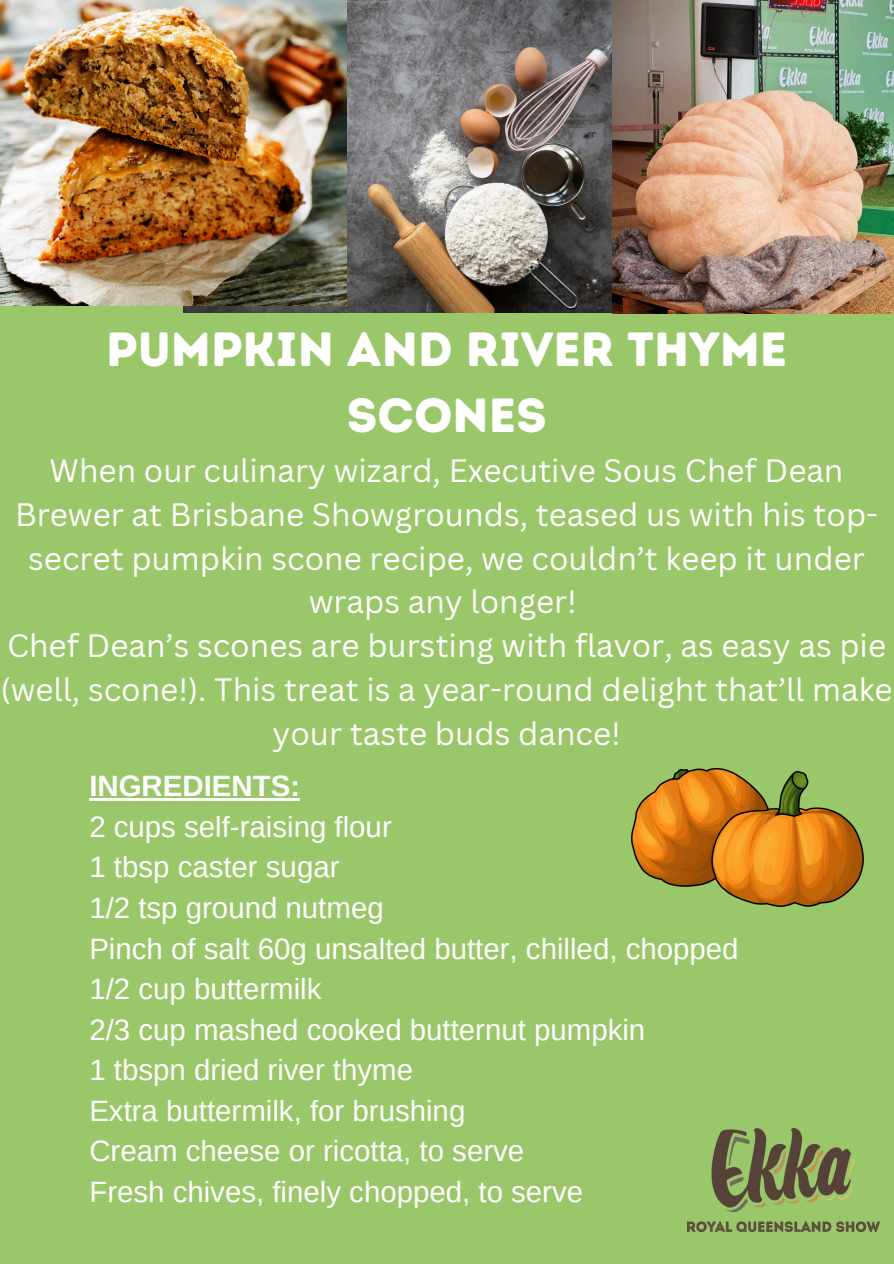
<style>
.page{position:relative;width:894px;height:1264px;background:#fff}
.page>*{position:absolute;margin:0;border:0;box-sizing:border-box;transform-origin:0 0}
.t1{font:48px/66.3px "Intro Rust Base";color:#fff;text-align:center}
.t2{font:31.5px/43.8px "Canva Sans";color:#fff;text-align:center}
.t3{font:29.4px "Arimo";color:#fff}
.t4{font:700 29.4px "Arimo";color:#fff}
</style>
<div class="page">
<div style="left:0;top:0;width:893px;height:1263px;background:#99c769"></div>
<img style="left:687px;top:1128px;width:192px;height:103px">
<img style="left:183px;top:0;width:710px;height:313px">
<img style="left:0;top:0;width:346px;height:305px">
<img style="left:631px;top:769px;width:231px;height:137px">
<hr style="left:89px;top:798px;width:211px;height:3px;background:#fff">
<p class="t1" style="left:106px;top:316px;width:682px">PUMPKIN AND RIVER THYME<br>SCONES</p>
<p class="t2" style="left:15px;top:447px;width:864px">When our culinary wizard, Executive Sous Chef Dean Brewer at Brisbane Showgrounds, teased us with his top&shy;secret pumpkin scone recipe, we couldn’t keep it under wraps any longer!</p>
<p class="t2" style="left:0;top:623px;width:893px">Chef Dean’s scones are bursting with flavor, as easy as pie (well, scone!). This treat is a year-round delight that’ll make your taste buds dance!</p>
<p class="t4" style="left:89px;top:769px;width:212px">INGREDIENTS:</p>
<p class="t3" style="left:89px;top:810px;width:304px">2 cups self-raising flour</p>
<p class="t3" style="left:89px;top:850px;width:251px">1 tbsp caster sugar</p>
<p class="t3" style="left:89px;top:891px;width:296px">1/2 tsp ground nutmeg</p>
<p class="t3" style="left:89px;top:931px;width:650px">Pinch of salt 60g unsalted butter, chilled, chopped</p>
<p class="t3" style="left:89px;top:972px;width:233px">1/2 cup buttermilk</p>
<p class="t3" style="left:89px;top:1012px;width:557px">2/3 cup mashed cooked butternut pumpkin</p>
<p class="t3" style="left:89px;top:1053px;width:325px">1 tbspn dried river thyme</p>
<p class="t3" style="left:89px;top:1093px;width:377px">Extra buttermilk, for brushing</p>
<p class="t3" style="left:89px;top:1134px;width:436px">Cream cheese or ricotta, to serve</p>
<p class="t3" style="left:89px;top:1174px;width:495px">Fresh chives, finely chopped, to serve</p>
</div>
